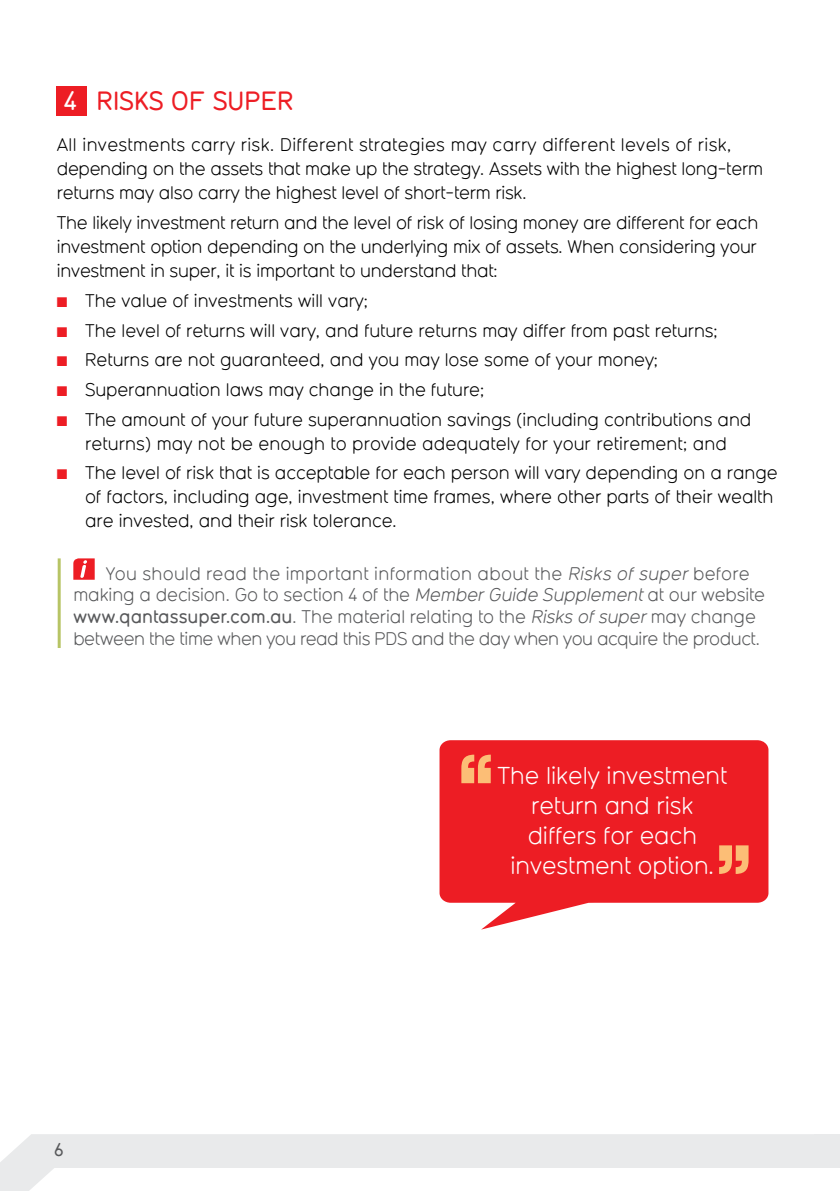
<style>
.page{position:relative;width:840px;height:1191px;background:#fff}
.page>*{position:absolute;margin:0;border:0;box-sizing:border-box;transform-origin:0 0}
.t1{font:500 26px "QF Spirit";color:#ed1d24}
.t2{font:24px/30px "QF Spirit";color:#fff;text-align:center}
.t3{font:18px/24px "QF Spirit";color:#000}
.t4{font:18px/21.6px "QF Spirit";color:#58595b}
.t5{font:500 18px "QF Spirit";color:#58595b}
.s1{color:#fff}
.s2{color:#ed1d24}
.s3{font-style:italic}
.s4{font-weight:500}
</style>
<div class="page">
<svg style="left:0;top:1134px;width:814px;height:57px;fill:#e9eaeb"></svg>
<div style="left:814px;top:1134px;width:25px;height:34px;background:#e9eaeb"></div>
<div style="left:57px;top:86px;width:30px;height:30px;background:#ed1d24"></div>
<svg style="left:73px;top:558px;width:22px;height:22px"></svg>
<hr style="left:58px;top:558px;width:3px;height:90px;background:#b7c465">
<svg style="left:439px;top:740px;width:329px;height:189px;background:#ef3a40"></svg>
<svg style="left:718px;top:845px;width:30px;height:29px"></svg>
<svg style="left:461px;top:754px;width:29px;height:29px"></svg>
<h1 class="t1" style="left:64px;top:83px;width:71px"><span class="s1">4</span> RISKS</h1>
<h1 class="t1" style="left:171px;top:83px;width:124px">oF SUPER</h1>
<p class="t3" style="left:57px;top:132px;width:707px">All investments carry risk. Different strategies may carry different levels of risk, depending on the assets that make up the strategy. Assets with the highest long-term returns may also carry the highest level of short-term risk.</p>
<p class="t3" style="left:57px;top:210px;width:702px;text-align:justify">The likely investment return and the level of risk of losing money are different for each investment option depending on the underlying mix of assets. When considering your investment in super, it is important to understand that:</p>
<p class="t3" style="left:57px;top:288px;width:313px"><span class="s2">■</span> The value of investments will vary;</p>
<p class="t3" style="left:57px;top:317px;width:662px"><span class="s2">■</span> The level of returns will vary, and future returns may differ from past returns;</p>
<p class="t3" style="left:57px;top:347px;width:602px"><span class="s2">■</span> Returns are not guaranteed, and you may lose some of your money;</p>
<p class="t3" style="left:57px;top:377px;width:429px"><span class="s2">■</span> Superannuation laws may change in the future;</p>
<p class="t3" style="left:57px;top:406px;width:695px;text-align:center"><span class="s2">■</span> The amount of your future superannuation savings (including contributions and returns) may not be enough to provide adequately for your retirement; and</p>
<p class="t3" style="left:85px;top:460px;width:693px;text-indent:-28px"><span class="s2">■</span> The level of risk that is acceptable for each person will vary depending on a range of factors, including age, investment time frames, where other parts of their wealth are invested, and their risk tolerance.</p>
<p class="t4" style="left:73px;top:562px;width:692px;text-indent:32px">You should read the important information about the <span class="s3">Risks of super</span> before making a decision. Go to section 4 of the <span class="s3">MemberGuide Supplement</span>at our website <span class="s4">www.qantassuper.com.au</span>. The material relating to the <span class="s3">Risks ofsuper</span>may change between the time when you read this PDS and the day when you acquire the product.</p>
<p class="t5" style="left:54px;top:1137px;width:11px">6</p>
<h2 class="t2" style="left:497px;top:759px;width:231px">The likely investment return and risk differs for each investment option.</h2>
</div>
